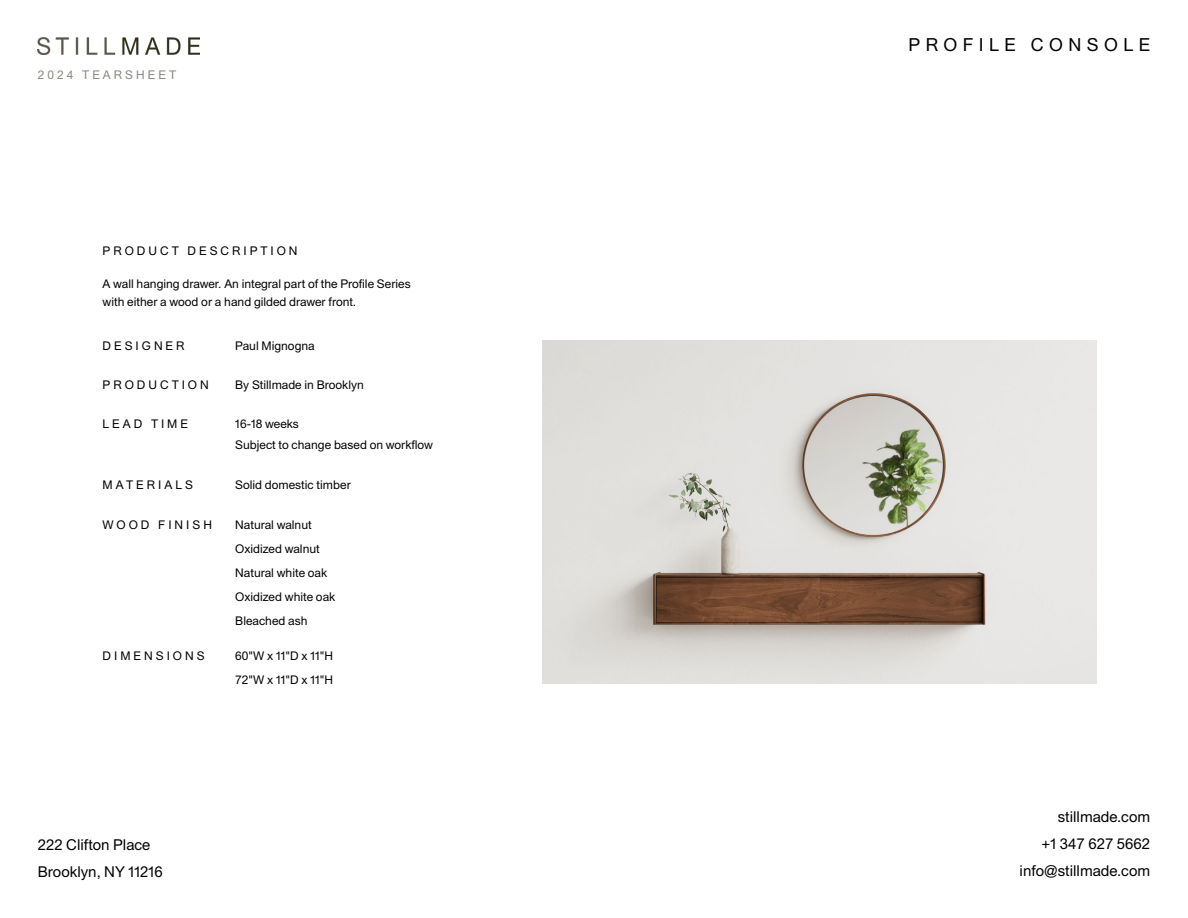
<style>
.page{position:relative;width:1188px;height:918px;background:#fff}
.page>*{position:absolute;margin:0;border:0;box-sizing:border-box;transform-origin:0 0}
.t1{font:18px "Union";letter-spacing:.3em;color:#000}
.t2{font:15px/27px "Union";color:#000}
.t3{font:12px/24px "Union";color:#000}
.t4{font:12px "Union";letter-spacing:.25em;color:#000}
.t5{font:12px "Union";letter-spacing:.25em;color:#8b887f}
</style>
<div class="page">
<img style="left:38px;top:38px;width:162px;height:17px">
<img style="left:542px;top:341px;width:554px;height:343px">
<p class="t5" style="left:38px;top:68px;width:140px">2024 TEARSHEET</p>
<p class="t4" style="left:103px;top:244px;width:197px">PRODUCT DESCRIPTION</p>
<p class="t3" style="left:103px;top:275px;width:310px;line-height:18px">A wall hanging drawer. An integral part of the Profile Series with either a wood or a hand gilded drawer front.</p>
<p class="t4" style="left:103px;top:339px;width:84px">DESIGNER</p>
<p class="t3" style="left:235px;top:334px;width:81px">Paul Mignogna</p>
<p class="t4" style="left:103px;top:378px;width:108px">PRODUCTION</p>
<p class="t4" style="left:103px;top:417px;width:87px">LEAD TIME</p>
<p class="t3" style="left:235px;top:373px;width:130px">By Stillmade in Brooklyn</p>
<p class="t3" style="left:235px;top:414px;width:199px;line-height:21px">16-18 weeks<br>Subject to change based on workflow</p>
<p class="t4" style="left:103px;top:478px;width:92px">MATERIALS</p>
<p class="t3" style="left:235px;top:473px;width:117px">Solid domestic timber</p>
<p class="t4" style="left:103px;top:517px;width:111px">WOOD FINISH</p>
<p class="t3" style="left:235px;top:512px;width:102px">Natural walnut<br>Oxidized walnut<br>Natural white oak<br>Oxidized white oak<br>Bleached ash</p>
<p class="t4" style="left:103px;top:648px;width:104px">DIMENSIONS</p>
<p class="t3" style="left:235px;top:643px;width:99px">60"W x 11"D x 11"H<br>72"W x 11"D x 11"H</p>
<p class="t2" style="left:38px;top:832px;width:127px">222 Clifton Place<br>Brooklyn, NY 11216</p>
<h1 class="t1" style="left:909px;top:34px;width:243px">PROFILE CONSOLE</h1>
<p class="t2" style="left:1020px;top:804px;width:132px;text-align:right">stillmade.com<br>+1 347 627 5662 info@stillmade.com</p>
</div>
